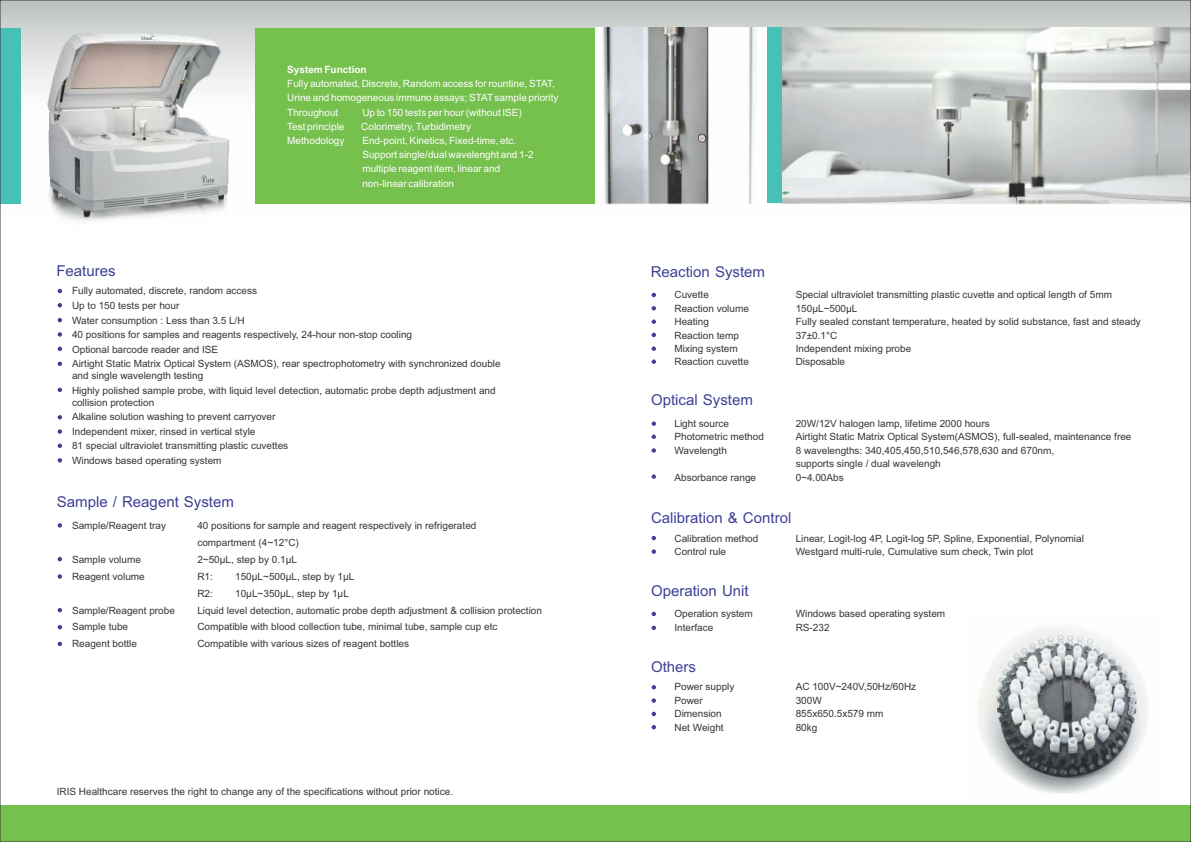
<style>
.page{position:relative;width:1191px;height:842px;background:#fff}
.page>*{position:absolute;margin:0;border:0;box-sizing:border-box;transform-origin:0 0}
.t1{font:15px "Arial";color:#3e4095}
.t2{font:10px/14.5px "Arial";color:#373435}
.t3{font:10px/14.2px "Arial";color:#fefefe}
.t4{font:700 10px "Arial";color:#fefefe}
</style>
<div class="page">
<svg style="left:2px;top:2px;width:1187px;height:203px"></svg>
<div style="left:255px;top:29px;width:340px;height:175px;background:#76c04e"></div>
<div style="left:0;top:29px;width:21px;height:175px;background:#47c0b7"></div>
<img style="left:46px;top:33px;width:183px;height:188px">
<svg style="left:141px;top:35px;width:15px;height:6px"></svg>
<div style="left:0;top:805px;width:1191px;height:37px;background:#76c04e"></div>
<img style="left:595px;top:27px;width:594px;height:177px">
<div style="left:767px;top:27px;width:14px;height:176px;background:#47c0b7"></div>
<svg style="left:201px;top:175px;width:13px;height:11px"></svg>
<svg style="left:651px;top:293px;width:5px;height:4px"></svg>
<svg style="left:651px;top:306px;width:5px;height:4px"></svg>
<svg style="left:651px;top:319px;width:5px;height:5px"></svg>
<svg style="left:651px;top:333px;width:5px;height:4px"></svg>
<svg style="left:651px;top:346px;width:5px;height:5px"></svg>
<svg style="left:651px;top:359px;width:5px;height:5px"></svg>
<svg style="left:651px;top:421px;width:5px;height:5px"></svg>
<svg style="left:651px;top:435px;width:5px;height:4px"></svg>
<svg style="left:651px;top:448px;width:5px;height:5px"></svg>
<svg style="left:651px;top:474px;width:5px;height:5px"></svg>
<svg style="left:651px;top:536px;width:5px;height:4px"></svg>
<svg style="left:651px;top:549px;width:5px;height:5px"></svg>
<svg style="left:651px;top:612px;width:5px;height:4px"></svg>
<svg style="left:651px;top:626px;width:5px;height:4px"></svg>
<svg style="left:651px;top:725px;width:5px;height:4px"></svg>
<svg style="left:651px;top:712px;width:5px;height:4px"></svg>
<svg style="left:651px;top:698px;width:5px;height:5px"></svg>
<svg style="left:651px;top:685px;width:5px;height:4px"></svg>
<img style="left:979px;top:628px;width:169px;height:166px">
<svg style="left:58px;top:289px;width:4px;height:4px"></svg>
<svg style="left:58px;top:303px;width:4px;height:4px"></svg>
<svg style="left:58px;top:318px;width:4px;height:4px"></svg>
<svg style="left:58px;top:332px;width:4px;height:5px"></svg>
<svg style="left:58px;top:347px;width:4px;height:4px"></svg>
<svg style="left:58px;top:362px;width:4px;height:4px"></svg>
<svg style="left:58px;top:388px;width:4px;height:4px"></svg>
<svg style="left:58px;top:429px;width:4px;height:5px"></svg>
<svg style="left:58px;top:415px;width:4px;height:4px"></svg>
<svg style="left:58px;top:444px;width:4px;height:4px"></svg>
<svg style="left:58px;top:458px;width:4px;height:5px"></svg>
<svg style="left:58px;top:523px;width:4px;height:5px"></svg>
<svg style="left:58px;top:557px;width:4px;height:4px"></svg>
<svg style="left:58px;top:574px;width:4px;height:5px"></svg>
<svg style="left:58px;top:608px;width:4px;height:4px"></svg>
<svg style="left:58px;top:625px;width:4px;height:4px"></svg>
<svg style="left:58px;top:642px;width:4px;height:4px"></svg>
<p class="t4" style="left:287px;top:66px;width:81px">System Function</p>
<p class="t3" style="left:287px;top:78px;width:273px">Fully automated, Discrete, Random access for rountine, STAT,<br>Urine and homogeneous immuno assays; STATsample priority<br>Throughout</p>
<p class="t3" style="left:362px;top:106px;width:161px">Up to 150 tests per hour (without ISE)</p>
<h1 class="t1" style="left:56px;top:265px;width:61px">Features</h1>
<p class="t3" style="left:287px;top:120px;width:59px">Test principle</p>
<p class="t3" style="left:361px;top:120px;width:111px">Colorimetry, Turbidimetry</p>
<p class="t3" style="left:287px;top:134px;width:59px">Methodology</p>
<p class="t3" style="left:362px;top:134px;width:173px">End-point, Kinetics, Fixed-time, etc.<br>Support single/dual wavelenght and 1-2 multiple reagent item, linear and non-linear calibration</p>
<p class="t2" style="left:72px;top:285px;width:430px">Fully automated, discrete, random access<br>Up to 150 tests per hour<br>Water consumption : Less than 3.5 L/H<br>40 positions for samples and reagents respectively, 24-hour non-stop cooling<br>Optional barcode reader and ISE<br>Airtight Static Matrix Optical System (ASMOS), rear spectrophotometry with synchronized double</p>
<p class="t2" style="left:72px;top:369px;width:425px">and single wavelength testing<br>Highly polished sample probe, with liquid level detection, automatic probe depth adjustment and</p>
<p class="t2" style="left:72px;top:396px;width:218px">collision protection<br>Alkaline solution washing to prevent carryover Independent mixer, rinsed in vertical style<br>81 special ultraviolet transmitting plastic cuvettes Windows based operating system</p>
<h1 class="t1" style="left:57px;top:496px;width:178px">Sample / Reagent System</h1>
<p class="t2" style="left:72px;top:519px;width:95px">Sample/Reagent tray</p>
<p class="t2" style="left:197px;top:518px;width:281px;line-height:16.9px">40 positions for sample and reagent respectively in refrigerated compartment (4~12°C)</p>
<p class="t2" style="left:72px;top:553px;width:70px">Sample volume</p>
<p class="t2" style="left:197px;top:553px;width:101px">2~50μL, step by 0.1μL</p>
<p class="t2" style="left:72px;top:570px;width:74px">Reagent volume</p>
<p class="t2" style="left:197px;top:570px;width:17px">R1:</p>
<p class="t2" style="left:235px;top:570px;width:121px">150μL~500μL, step by 1μL</p>
<p class="t2" style="left:197px;top:587px;width:17px">R2:</p>
<p class="t2" style="left:235px;top:587px;width:115px">10μL~350μL, step by 1μL</p>
<p class="t2" style="left:72px;top:604px;width:104px">Sample/Reagent probe</p>
<p class="t2" style="left:197px;top:604px;width:346px">Liquid level detection, automatic probe depth adjustment &amp; collision protection</p>
<p class="t2" style="left:72px;top:621px;width:58px">Sample tube</p>
<p class="t2" style="left:197px;top:621px;width:302px">Compatible with blood collection tube, minimal tube, sample cup etc</p>
<p class="t2" style="left:72px;top:637px;width:67px">Reagent bottle</p>
<p class="t2" style="left:197px;top:637px;width:213px">Compatible with various sizes of reagent bottles</p>
<p class="t2" style="left:57px;top:785px;width:398px">IRIS Healthcare reserves the right to change any of the specifications without prior notice.</p>
<h1 class="t1" style="left:651px;top:266px;width:116px">Reaction System</h1>
<p class="t2" style="left:674px;top:288px;width:36px">Cuvette</p>
<p class="t2" style="left:795px;top:288px;width:318px">Special ultraviolet transmitting plastic cuvette and optical length of 5mm</p>
<p class="t2" style="left:674px;top:302px;width:76px">Reaction volume</p>
<p class="t2" style="left:795px;top:302px;width:63px">150μL~500μL</p>
<p class="t2" style="left:674px;top:315px;width:36px">Heating</p>
<p class="t2" style="left:795px;top:315px;width:347px">Fully sealed constant temperature, heated by solid substance, fast and steady</p>
<p class="t2" style="left:674px;top:329px;width:66px">Reaction temp</p>
<p class="t2" style="left:795px;top:329px;width:43px">37±0.1°C</p>
<p class="t2" style="left:674px;top:342px;width:65px">Mixing system</p>
<p class="t2" style="left:795px;top:342px;width:117px">Independent mixing probe</p>
<p class="t2" style="left:674px;top:355px;width:76px">Reaction cuvette</p>
<p class="t2" style="left:795px;top:355px;width:51px">Disposable</p>
<h1 class="t1" style="left:651px;top:394px;width:103px">Optical System</h1>
<p class="t2" style="left:674px;top:417px;width:56px">Light source</p>
<p class="t2" style="left:795px;top:417px;width:195px">20W/12V halogen lamp, lifetime 2000 hours</p>
<p class="t2" style="left:674px;top:430px;width:91px">Photometric method</p>
<p class="t2" style="left:795px;top:430px;width:337px">Airtight Static Matrix Optical System(ASMOS), full-sealed, maintenance free</p>
<p class="t2" style="left:674px;top:444px;width:54px">Wavelength</p>
<p class="t2" style="left:795px;top:444px;width:260px;line-height:13.4px">8 wavelengths: 340,405,450,510,546,578,630 and 670nm, supports single / dual wavelengh</p>
<p class="t2" style="left:674px;top:471px;width:83px">Absorbance range</p>
<p class="t2" style="left:795px;top:471px;width:50px">0~4.00Abs</p>
<h1 class="t1" style="left:651px;top:512px;width:142px">Calibration &amp; Control</h1>
<p class="t2" style="left:674px;top:532px;width:85px">Calibration method</p>
<p class="t2" style="left:795px;top:532px;width:290px">Linear, Logit-log 4P, Logit-log 5P, Spline, Exponential, Polynomial</p>
<p class="t2" style="left:674px;top:545px;width:53px">Control rule</p>
<p class="t2" style="left:795px;top:545px;width:239px">Westgard multi-rule, Cumulative sum check, Twin plot</p>
<h1 class="t1" style="left:651px;top:585px;width:99px">Operation Unit</h1>
<p class="t2" style="left:674px;top:608px;width:80px">Operation system</p>
<p class="t2" style="left:795px;top:608px;width:151px">Windows based operating system</p>
<p class="t2" style="left:674px;top:621px;width:40px">Interface</p>
<p class="t2" style="left:795px;top:621px;width:35px">RS-232</p>
<h1 class="t1" style="left:651px;top:661px;width:47px">Others</h1>
<p class="t2" style="left:674px;top:681px;width:62px">Power supply</p>
<p class="t2" style="left:795px;top:681px;width:122px">AC 100V~240V,50Hz/60Hz</p>
<p class="t2" style="left:674px;top:694px;width:30px">Power</p>
<p class="t2" style="left:795px;top:694px;width:28px">300W</p>
<p class="t2" style="left:674px;top:707px;width:49px">Dimension</p>
<p class="t2" style="left:795px;top:707px;width:89px">855x650.5x579 mm</p>
<p class="t2" style="left:674px;top:721px;width:51px">Net Weight</p>
<p class="t2" style="left:795px;top:721px;width:23px">80kg</p>
</div>
